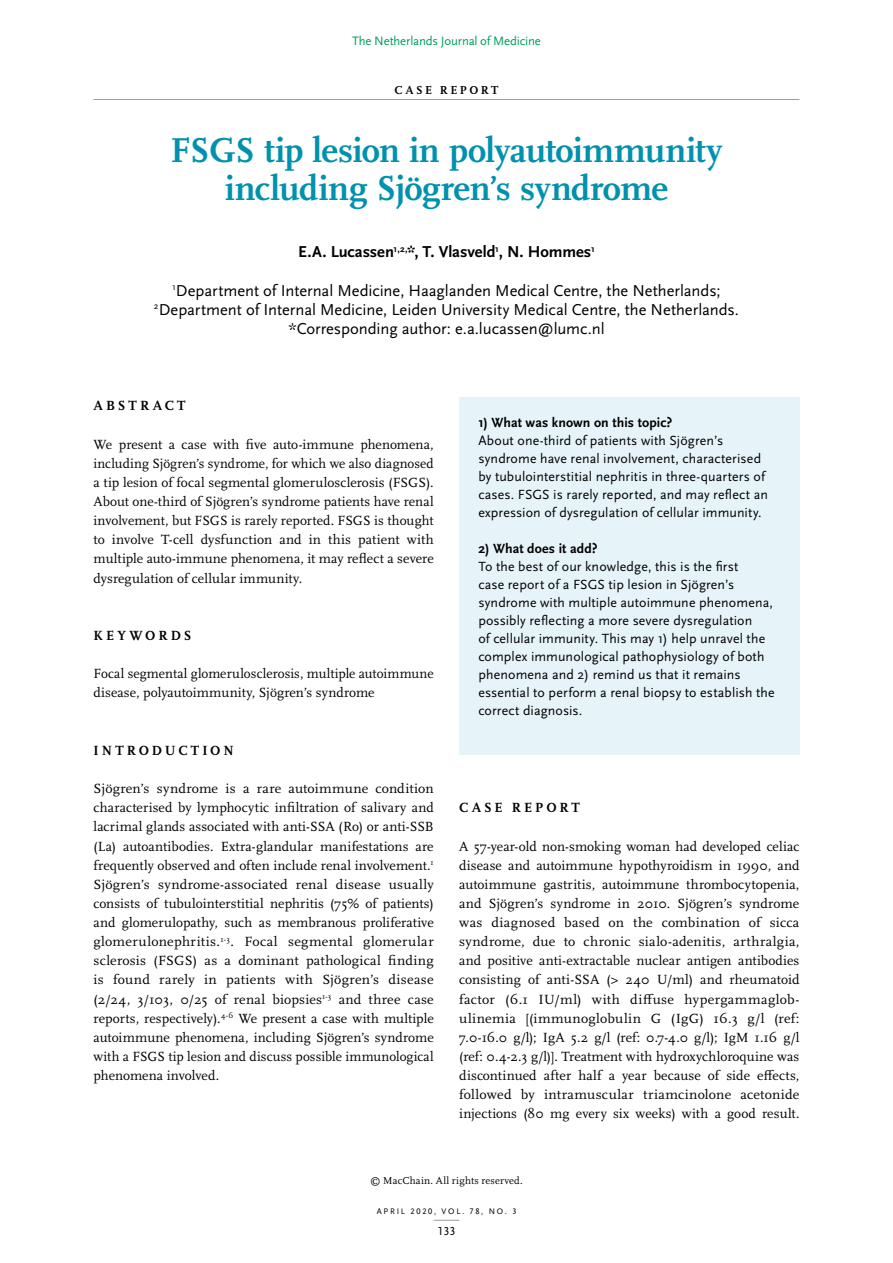
<style>
.page{position:relative;width:893px;height:1263px;background:#fff}
.page>*{position:absolute;margin:0;border:0;box-sizing:border-box;transform-origin:0 0}
.kop{font:700 36px/38.2px "Scala Pro";letter-spacing:-.015em;color:#0091af;text-align:center}
.auteursinfo{font:16.5px/19.2px "Scala Sans Pro";letter-spacing:-.005em;color:#000;text-align:center}
.auteurs{font:700 16.5px "Scala Sans Pro";letter-spacing:-.005em;color:#000}
.brood_grep{font:13.8px/19.2px "Scala Pro";letter-spacing:.005em;color:#000;text-align:justify}
.brood-grep_marge{font:13.8px/19.2px "Scala Pro";color:#000;text-align:justify}
.kader-brood{font:13.8px/18px "Scala Sans Pro";letter-spacing:.01em;color:#000}
.kader-tussenkop{font:700 13.8px "Scala Sans Pro";letter-spacing:.005em;color:#000}
.tussenkop_1{font:700 13.8px "Scala Pro";letter-spacing:.215em;color:#000}
.tussenkop_1-2{font:700 13.8px "Scala Pro";letter-spacing:.235em;color:#000}
.t1{font:12.75px "Scala Sans Pro";letter-spacing:-.01em;color:#009e59}
.rubriek{font:700 12px "Scala Pro";letter-spacing:.21em;color:#000}
.t2{font:12px "Scala Sans Pro";color:#000}
.t3{font:10.5px "Scala Pro";letter-spacing:.02em;color:#000}
.t4{font:8.4px "Scala Sans Pro";letter-spacing:.21em;color:#000}
</style>
<div class="page">
<svg style="left:434px;top:1220px;width:25px;height:1px"></svg>
<hr style="left:94px;top:99px;width:705px;height:1px;background:#9d9d9c">
<div style="left:459px;top:398px;width:340px;height:357px;background:#e6f4f9"></div>
<p class="t1" style="left:352px;top:34px;width:190px">The Netherlands Journal of Medicine</p>
<p class="rubriek" style="left:395px;top:83px;width:105px">CASE REPORT</p>
<p class="kop" style="left:171px;top:131px;width:553px">FSGS tip lesion in polyautoimmunity including Sjögren’s syndrome</p>
<p class="auteurs" style="left:298px;top:242px;width:298px">E.A. Lucassen<sup>1,2,</sup>*, T. Vlasveld<sup>1</sup>, N. Hommes<sup>1</sup></p>
<p class="auteursinfo" style="left:154px;top:281px;width:587px"><sup>1</sup>Department of Internal Medicine, Haaglanden Medical Centre, the Netherlands;<br><sup>2</sup>Department of Internal Medicine, Leiden University Medical Centre, the Netherlands. *Corresponding author: e.a.lucassen@lumc.nl</p>
<p class="tussenkop_1" style="left:94px;top:398px;width:93px">ABSTRACT</p>
<p class="brood_grep" style="left:94px;top:435px;width:342px">We present a case with five auto-immune phenomena, including Sjögren’s syndrome, for which we also diagnosed a tip lesion of focal segmental glomerulosclerosis (FSGS).<br>About one-third of Sjögren’s syndrome patients have renal involvement, but FSGS is rarely reported. FSGS is thought to involve T-cell dysfunction and in this patient with multiple auto-immune phenomena, it may reflect a severe dysregulation of cellular immunity.</p>
<p class="tussenkop_1-2" style="left:94px;top:628px;width:99px">KEYWORDS</p>
<p class="brood_grep" style="left:94px;top:664px;width:342px">Focal segmental glomerulosclerosis, multiple autoimmune disease, polyautoimmunity, Sjögren’s syndrome</p>
<p class="tussenkop_1" style="left:94px;top:742px;width:141px">INTRODUCTION</p>
<p class="brood-grep_marge" style="left:94px;top:779px;width:342px">Sjögren’s syndrome is a rare autoimmune condition characterised by lymphocytic infiltration of salivary and lacrimal glands associated with anti-SSA (Ro) or anti-SSB (La) autoantibodies. Extra-glandular manifestations are frequently observed and often include renal involvement.<sup>1<br></sup>Sjögren’s syndrome-associated renal disease usually consists of tubulointerstitial nephritis (75% of patients) and glomerulopathy, such as membranous proliferative glomerulonephritis.<sup>1-3</sup>. Focal segmental glomerular sclerosis (FSGS) as a dominant pathological finding is found rarely in patients with Sjögren’s disease (2/24, 3/103, 0/25 of renal biopsies<sup>1-3</sup> and three case reports, respectively).<sup>4-6</sup> We present a case with multiple autoimmune phenomena, including Sjögren’s syndrome with a FSGS tip lesion and discuss possible immunological phenomena involved.</p>
<p class="kader-tussenkop" style="left:478px;top:415px;width:196px">1) What was known on this topic?</p>
<p class="kader-brood" style="left:478px;top:432px;width:291px">About one-third of patients with Sjögren’s syndrome have renal involvement, characterised by tubulointerstitial nephritis in three-quarters of cases. FSGS is rarely reported, and may reflect an expression of dysregulation of cellular immunity.</p>
<p class="kader-tussenkop" style="left:478px;top:541px;width:121px">2) What does it add?</p>
<p class="kader-brood" style="left:478px;top:558px;width:298px">To the best of our knowledge, this is the first<br>case report of a FSGS tip lesion in Sjögren’s syndrome with multiple autoimmune phenomena, possibly reflecting a more severe dysregulation<br>of cellular immunity. This may 1) help unravel the complex immunological pathophysiology of both phenomena and 2) remind us that it remains essential to perform a renal biopsy to establish the correct diagnosis.</p>
<p class="tussenkop_1" style="left:459px;top:800px;width:122px">CASE REPORT</p>
<p class="brood_grep" style="left:459px;top:836px;width:342px">A 57-year-old non-smoking woman had developed celiac disease and autoimmune hypothyroidism in 1990, and autoimmune gastritis, autoimmune thrombocytopenia, and Sjögren’s syndrome in 2010. Sjögren’s syndrome was diagnosed based on the combination of sicca syndrome, due to chronic sialo-adenitis, arthralgia, and positive anti-extractable nuclear antigen antibodies consisting of anti-SSA (&gt; 240 U/ml) and rheumatoid factor (6.1 IU/ml) with diffuse hypergammaglob&shy;ulinemia [(immunoglobulin G (IgG) 16.3 g/l (ref:<br>7.0-16.0 g/l); IgA 5.2 g/l (ref: 0.7-4.0 g/l); IgM 1.16 g/l (ref: 0.4-2.3 g/l)]. Treatment with hydroxychloroquine was discontinued after half a year because of side effects, followed by intramuscular triamcinolone acetonide injections (80 mg every six weeks) with a good result.</p>
<p class="t3" style="left:370px;top:1174px;width:154px">© MacChain. All rights reserved.</p>
<p class="t4" style="left:377px;top:1206px;width:141px">APRIL 2020, VOL. 78, NO. 3</p>
<p class="t2" style="left:437px;top:1224px;width:19px">133</p>
</div>
